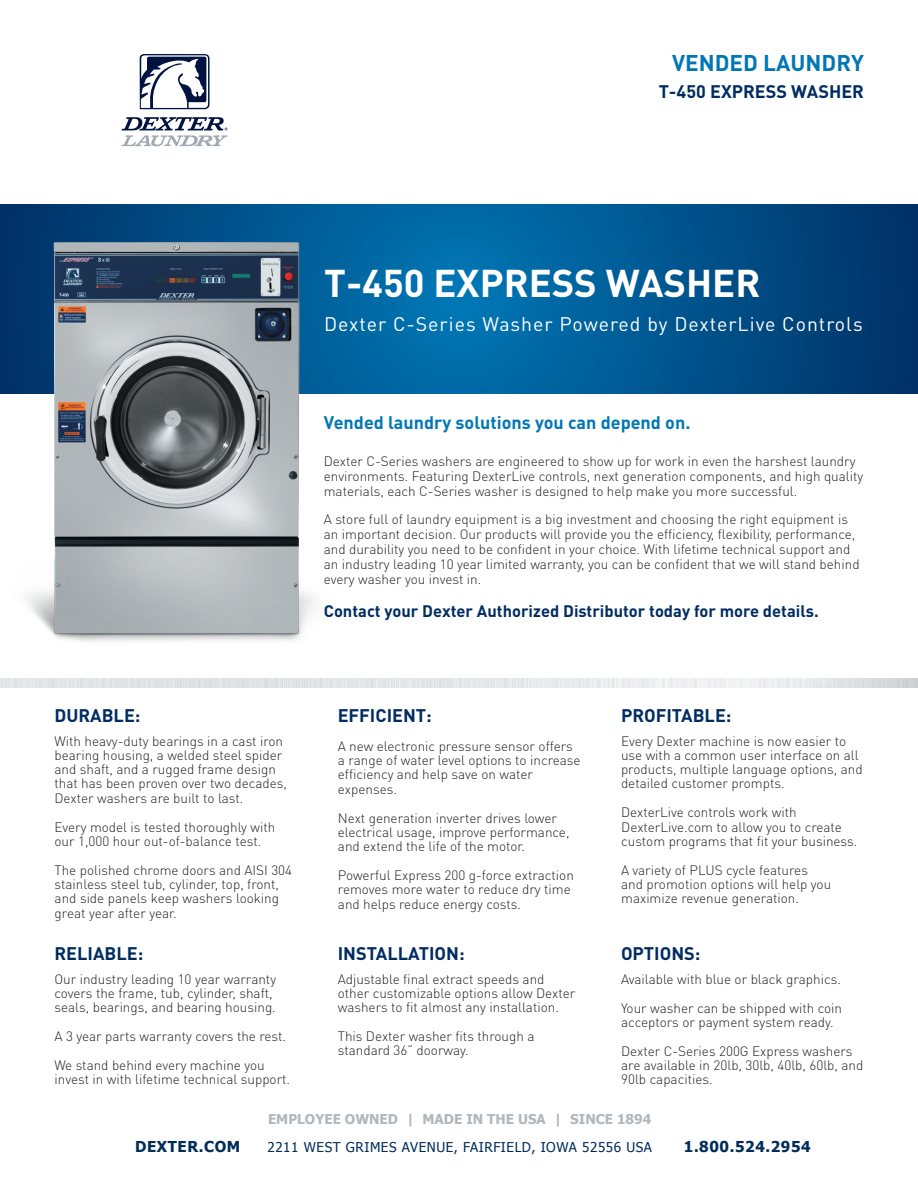
<style>
.page{position:relative;width:918px;height:1188px;background:#fff}
.page>*{position:absolute;margin:0;border:0;box-sizing:border-box;transform-origin:0 0}
.t1{font:700 38.25px "DIN Pro";color:#fff}
.t2{font:700 22.5px "DIN Pro";color:#0077b5}
.t3{font:19.5px "DIN Pro";letter-spacing:.05em;color:#fff}
.t4{font:700 18px "DIN Pro";color:#002c62}
.t5{font:700 18px "DIN Pro";color:#0077b5}
.t6{font:700 16.5px "DIN Pro";color:#002c62}
.t7{font:700 15px "Tahoma";letter-spacing:.04em;color:#002d5a}
.t8{font:300 13.5px/14.2px "DIN Pro";color:#231f20}
.t9{font:13.5px "Tahoma";letter-spacing:.04em;color:#002d5a}
.t10{font:700 13.5px "Tahoma";color:#b2b7bb}
</style>
<div class="page">
<svg style="left:0;top:204px;width:918px;height:189px;background:#00558f"></svg>
<img style="left:7px;top:236px;width:336px;height:406px">
<svg style="left:140px;top:54px;width:70px;height:55px"></svg>
<svg style="left:121px;top:117px;width:107px;height:29px"></svg>
<img style="left:0;top:679px;width:918px;height:8px">
<p class="t2" style="left:672px;top:48px;width:193px">VENDED LAUNDRY</p>
<p class="t4" style="left:659px;top:79px;width:207px">T-450 EXPRESS WASHER</p>
<p class="t1" style="left:324px;top:257px;width:438px">T-450 EXPRESS WASHER</p>
<p class="t3" style="left:324px;top:310px;width:540px">Dexter C-Series Washer Powered by DexterLive Controls</p>
<p class="t5" style="left:324px;top:410px;width:368px">Vended laundry solutions you can depend on.</p>
<p class="t8" style="left:324px;top:453px;width:541px;line-height:15px">Dexter C-Series washers are engineered to show up for work in even the harshest laundry environments. Featuring DexterLive controls, next generation components, and high quality materials, each C-Series washer is designed to help make you more successful.</p>
<p class="t8" style="left:324px;top:511px;width:537px;line-height:15px">A store full of laundry equipment is a big investment and choosing the right equipment is an important decision. Our products will provide you the efficiency, flexibility, performance, and durability you need to be confident in your choice. With lifetime technical support and an industry leading 10 year limited warranty, you can be confident that we will stand behind every washer you invest in.</p>
<p class="t6" style="left:324px;top:600px;width:496px">Contact your Dexter Authorized Distributor today for more details.</p>
<p class="t4" style="left:54px;top:703px;width:88px">DURABLE:</p>
<p class="t8" style="left:54px;top:733px;width:234px">With heavy-duty bearings in a cast iron bearing housing, a welded steel spider and shaft, and a rugged frame design that has been proven over two decades, Dexter washers are built to last.</p>
<p class="t8" style="left:54px;top:819px;width:222px">Every model is tested thoroughly with our 1,000 hour out-of-balance test.</p>
<p class="t8" style="left:54px;top:862px;width:239px">The polished chrome doors and AISI 304 stainless steel tub, cylinder, top, front, and side panels keep washers looking great year after year.</p>
<p class="t4" style="left:54px;top:941px;width:90px">RELIABLE:</p>
<p class="t8" style="left:54px;top:971px;width:223px">Our industry leading 10 year warranty covers the frame, tub, cylinder, shaft, seals, bearings, and bearing housing.</p>
<p class="t8" style="left:54px;top:1029px;width:233px">A 3 year parts warranty covers the rest.</p>
<p class="t8" style="left:54px;top:1058px;width:237px">We stand behind every machine you invest in with lifetime technical support.</p>
<p class="t4" style="left:338px;top:703px;width:96px">EFFICIENT:</p>
<p class="t8" style="left:338px;top:738px;width:244px">A new electronic pressure sensor offers a range of water level options to increase efficiency and help save on water expenses.</p>
<p class="t8" style="left:338px;top:810px;width:233px">Next generation inverter drives lower electrical usage, improve performance, and extend the life of the motor.</p>
<p class="t8" style="left:338px;top:868px;width:238px">Powerful Express 200 g-force extraction removes more water to reduce dry time and helps reduce energy costs.</p>
<p class="t4" style="left:338px;top:941px;width:128px">INSTALLATION:</p>
<p class="t8" style="left:338px;top:971px;width:239px">Adjustable final extract speeds and other customizable options allow Dexter washers to fit almost any installation.</p>
<p class="t8" style="left:338px;top:1029px;width:198px">This Dexter washer fits through a standard 36” doorway.</p>
<p class="t4" style="left:621px;top:703px;width:112px">PROFITABLE:</p>
<p class="t8" style="left:621px;top:733px;width:243px">Every Dexter machine is now easier to use with a common user interface on all products, multiple language options, and detailed customer prompts.</p>
<p class="t8" style="left:621px;top:805px;width:238px">DexterLive controls work with<br>DexterLive.com to allow you to create custom programs that fit your business.</p>
<p class="t8" style="left:621px;top:862px;width:212px">A variety of PLUS cycle features and promotion options will help you maximize revenue generation.</p>
<p class="t4" style="left:621px;top:941px;width:81px">OPTIONS:</p>
<p class="t8" style="left:621px;top:971px;width:221px">Available with blue or black graphics.</p>
<p class="t8" style="left:621px;top:1000px;width:223px">Your washer can be shipped with coin acceptors or payment system ready.</p>
<p class="t8" style="left:621px;top:1043px;width:244px">Dexter C-Series 200G Express washers are available in 20lb, 30lb, 40lb, 60lb, and<br>90lb capacities.</p>
<p class="t10" style="left:268px;top:1110px;width:385px">EMPLOYEE OWNED | MADE IN THE USA | SINCE 1894</p>
<p class="t7" style="left:135px;top:1137px;width:107px">DEXTER.COM</p>
<p class="t9" style="left:268px;top:1138px;width:386px">2211 WEST GRIMES AVENUE, FAIRFIELD, IOWA 52556 USA</p>
<p class="t7" style="left:684px;top:1137px;width:128px">1.800.524.2954</p>
</div>
